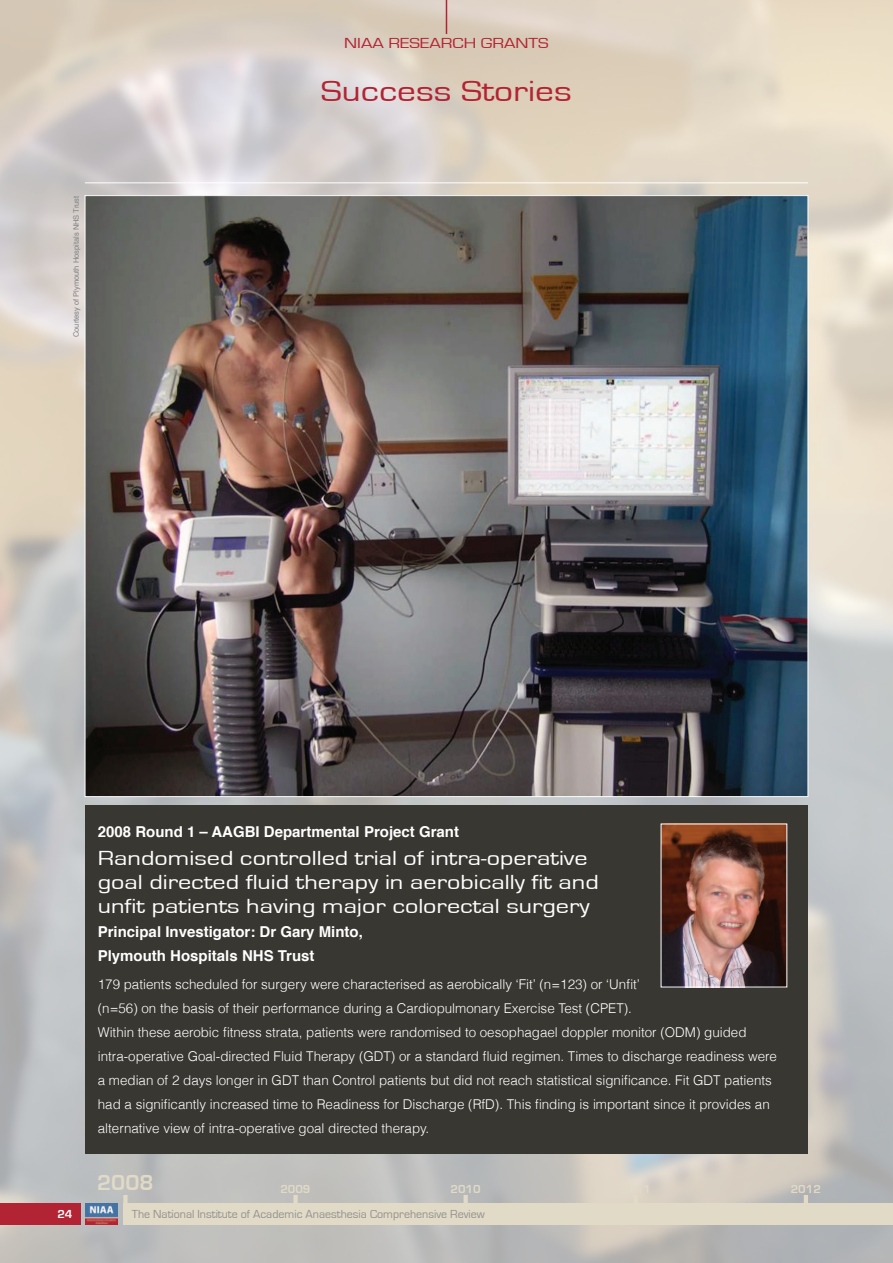
<style>
.page{position:relative;width:893px;height:1263px;background:#fff}
.page>*{position:absolute;margin:0;border:0;box-sizing:border-box;transform-origin:0 0}
.t1{font:30px "Eurostile";color:#b22333;scale:1.25 1}
.t2{font:700 22.5px "Eurostile";color:#e0dac7}
.t3{font:21px/24px "Eurostile";color:#fff;scale:1.25 1}
.t4{font:700 15px/24px "Helvetica";color:#fff}
.t5{font:15px "Eurostile";color:#b22333;scale:1.25 1}
.t6{font:300 13.5px/24px "Helvetica";color:#fff}
.t7{font:12px "Eurostile";color:#94908e}
.t8{font:700 12px "Eurostile";color:#e0dac7}
.t9{font:700 12px "Eurostile";color:#fff}
.t10{font:7.5px "Helvetica";color:#808285}
</style>
<div class="page">
<img style="left:0;top:0;width:893px;height:1263px">
<div style="left:85px;top:805px;width:723px;height:348px;background:#393731"></div>
<div style="left:0;top:1203px;width:81px;height:22px;background:#b22333"></div>
<img style="left:85px;top:1203px;width:33px;height:22px">
<hr style="left:85px;top:182px;width:723px;height:1px;background:#fff">
<img style="left:663px;top:826px;width:122px;height:159px">
<img style="left:87px;top:197px;width:719px;height:598px">
<div style="left:123px;top:1195px;width:5px;height:30px;background:#e0dac7"></div>
<div style="left:293px;top:1195px;width:5px;height:30px;background:#e0dac7"></div>
<hr style="left:464px;top:1195px;width:4px;height:30px;background:#e0dac7">
<hr style="left:634px;top:1195px;width:4px;height:30px;background:#e0dac7">
<hr style="left:804px;top:1195px;width:4px;height:30px;background:#e0dac7">
<div style="left:123px;top:1203px;width:770px;height:22px;background:#e0dac7"></div>
<hr style="left:446px;top:0;width:1px;height:34px;background:#b22333">
<p class="t10" style="left:70px;top:337px;width:143px;rotate:-90deg">Courtesy of Plymouth Hospitals NHS Trust</p>
<p class="t5" style="left:344px;top:35px;width:165px">NIAA RESEARCH GRANTS</p>
<h1 class="t1" style="left:321px;top:75px;width:202px">Success Stories</h1>
<p class="t9" style="left:57px;top:1207px;width:17px">24</p>
<p class="t4" style="left:98px;top:819px;width:363px">2008 Round 1 – AAGBI Departmental Project Grant</p>
<h3 class="t3" style="left:98px;top:846px;width:402px">Randomised controlled trial of intra-operative goal directed fluid therapy in aerobically fit and unfit patients having major colorectal surgery</h3>
<p class="t4" style="left:98px;top:920px;width:267px">Principal Investigator: Dr Gary Minto,<br>Plymouth Hospitals NHS Trust</p>
<p class="t6" style="left:98px;top:972px;width:681px">179 patients scheduled for surgery were characterised as aerobically ‘Fit’ (n=123) or ‘Unfit’<br>(n=56) on the basis of their performance during a Cardiopulmonary Exercise Test (CPET).<br>Within these aerobic fitness strata, patients were randomised to oesophagael doppler monitor (ODM) guided intra-operative Goal-directed Fluid Therapy (GDT) or a standard fluid regimen. Times to discharge readiness were a median of 2 days longer in GDT than Control patients but did not reach statistical significance. Fit GDT patients had a significantly increased time to Readiness for Discharge (RfD). This finding is important since it provides an alternative view of intra-operative goal directed therapy.</p>
<h2 class="t2" style="left:97px;top:1171px;width:58px">2008</h2>
<p class="t8" style="left:110px;top:1182px;width:32px">2008</p>
<p class="t8" style="left:280px;top:1182px;width:32px">2009</p>
<p class="t8" style="left:450px;top:1182px;width:32px">2010</p>
<p class="t8" style="left:791px;top:1182px;width:32px">2012</p>
<p class="t7" style="left:132px;top:1208px;width:355px">The National Institute of Academic Anaesthesia Comprehensive Review</p>
</div>
